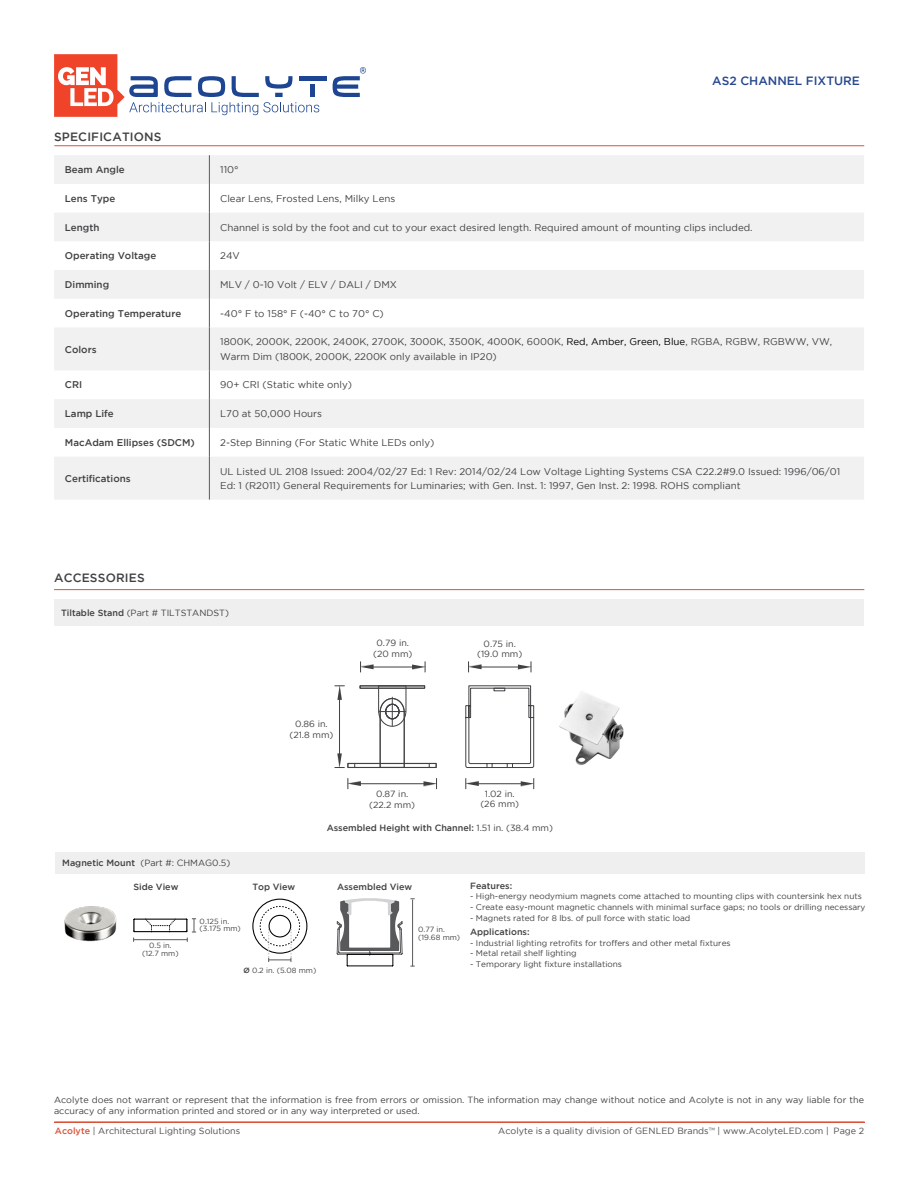
<style>
.page{position:relative;width:918px;height:1188px;background:#fff}
.page>*{position:absolute;margin:0;border:0;box-sizing:border-box;transform-origin:0 0}
.t1{font:500 12px "Gotham";letter-spacing:.015em;color:#414042}
.t2{font:500 12px "Gotham";color:#26478e}
.t3{font:9.75px/14.2px "Gotham";color:#414042}
.t4{font:500 9.75px "Gotham";color:#414042}
.t5{font:9px/10.8px "Gotham";color:#414042;text-align:center}
.t6{font:9px "Gotham";color:#4a4a4b}
.t7{font:500 9px "Gotham";color:#414042}
.t8{font:8.25px "Gotham";color:#414042}
.t9{font:7.5px/7.5px "Gotham";color:#414042}
.s1{color:#000}
.s2{font-weight:500}
.s3{font-weight:400}
.s4{font-weight:500;color:#db5337}
.s5{color:#58595b}
</style>
<div class="page">
<svg style="left:54px;top:54px;width:265px;height:63px"></svg>
<div style="left:310px;top:85px;width:5px;height:12px;background:#1d4592"></div>
<hr style="left:299px;top:76px;width:27px;height:4px;background:#1d4592">
<svg style="left:333px;top:67px;width:33px;height:30px"></svg>
<hr style="left:54px;top:145px;width:810px;height:1px;background:#db5337">
<hr style="left:54px;top:1122px;width:811px;height:1px;background:#db5337">
<div style="left:55px;top:852px;width:810px;height:22px;background:#efeff0"></div>
<div style="left:252px;top:899px;width:55px;height:55px;border:1px solid #000;border-radius:50%"></div>
<svg style="left:133px;top:918px;width:63px;height:24px"></svg>
<img style="left:64px;top:906px;width:53px;height:36px">
<svg style="left:337px;top:898px;width:66px;height:69px"></svg>
<svg style="left:260px;top:906px;width:40px;height:56px"></svg>
<div style="left:54px;top:599px;width:810px;height:27px;background:#efeff0"></div>
<div style="left:348px;top:763px;width:88px;height:5px;border:1px solid #414042"></div>
<svg style="left:378px;top:685px;width:28px;height:83px"></svg>
<svg style="left:465px;top:685px;width:69px;height:83px"></svg>
<img style="left:559px;top:693px;width:65px;height:72px">
<hr style="left:339px;top:695px;width:1px;height:67px;background:#414042">
<svg style="left:335px;top:753px;width:10px;height:15px"></svg>
<svg style="left:335px;top:686px;width:10px;height:14px"></svg>
<hr style="left:356px;top:783px;width:76px;height:1px;background:#414042">
<svg style="left:424px;top:778px;width:13px;height:11px"></svg>
<svg style="left:348px;top:778px;width:13px;height:11px"></svg>
<hr style="left:369px;top:667px;width:51px;height:1px;background:#414042">
<svg style="left:412px;top:661px;width:14px;height:11px"></svg>
<svg style="left:360px;top:661px;width:14px;height:11px"></svg>
<hr style="left:474px;top:783px;width:55px;height:1px;background:#414042">
<svg style="left:521px;top:778px;width:13px;height:11px"></svg>
<svg style="left:466px;top:778px;width:13px;height:11px"></svg>
<hr style="left:477px;top:667px;width:49px;height:1px;background:#414042">
<svg style="left:518px;top:661px;width:14px;height:11px"></svg>
<svg style="left:468px;top:661px;width:14px;height:11px"></svg>
<hr style="left:54px;top:589px;width:810px;height:1px;background:#db5336">
<svg style="left:54px;top:155px;width:810px;height:345px;fill:#f1f1f2"></svg>
<svg style="left:209px;top:155px;width:1px;height:173px"></svg>
<hr style="left:209px;top:328px;width:1px;height:42px;background:#58595b">
<svg style="left:209px;top:370px;width:1px;height:87px"></svg>
<hr style="left:209px;top:457px;width:1px;height:43px;background:#58595b">
<hr style="left:412px;top:900px;width:1px;height:66px;background:#58595b">
<p class="t1" style="left:54px;top:129px;width:109px">SPECIFICATIONS</p>
<p class="t2" style="left:712px;top:74px;width:149px">AS2 CHANNEL FIXTURE</p>
<p class="t4" style="left:65px;top:164px;width:61px">Beam Angle</p>
<p class="t3" style="left:220px;top:162px;width:20px">110°</p>
<p class="t4" style="left:65px;top:193px;width:52px">Lens Type</p>
<p class="t3" style="left:220px;top:191px;width:177px">Clear Lens, Frosted Lens, Milky Lens</p>
<p class="t4" style="left:65px;top:222px;width:36px">Length</p>
<p class="t3" style="left:220px;top:220px;width:534px">Channel is sold by the foot and cut to your exact desired length. Required amount of mounting clips included.</p>
<p class="t4" style="left:65px;top:250px;width:93px">Operating Voltage</p>
<p class="t3" style="left:220px;top:249px;width:21px">24V</p>
<p class="t4" style="left:65px;top:279px;width:46px">Dimming</p>
<p class="t3" style="left:220px;top:277px;width:178px">MLV / 0-10 Volt / ELV / DALI / DMX</p>
<p class="t4" style="left:65px;top:308px;width:118px">Operating Temperature</p>
<p class="t3" style="left:220px;top:306px;width:165px">-40° F to 158° F (-40° C to 70° C)</p>
<p class="t4" style="left:65px;top:344px;width:33px">Colors</p>
<p class="t3" style="left:220px;top:335px;width:614px">1800K, 2000K, 2200K, 2400K, 2700K, 3000K, 3500K, 4000K, 6000K, <span class="s1">Red, Amber, Green, Blue</span>, RGBA, RGBW, RGBWW, VW,<br>Warm Dim (1800K, 2000K, 2200K only available in IP20)</p>
<p class="t4" style="left:65px;top:379px;width:19px">CRI</p>
<p class="t3" style="left:220px;top:378px;width:133px">90+ CRI (Static white only)</p>
<p class="t4" style="left:65px;top:408px;width:50px">Lamp Life</p>
<p class="t3" style="left:220px;top:406px;width:103px">L70 at 50,000 Hours</p>
<p class="t4" style="left:65px;top:437px;width:131px">MacAdam Ellipses (SDCM)</p>
<p class="t3" style="left:220px;top:435px;width:216px">2-Step Binning (For Static White LEDs only)</p>
<p class="t4" style="left:65px;top:473px;width:67px">Certifications</p>
<p class="t3" style="left:220px;top:464px;width:622px">UL Listed UL 2108 Issued: 2004/02/27 Ed: 1 Rev: 2014/02/24 Low Voltage Lighting Systems CSA C22.2#9.0 Issued: 1996/06/01<br>Ed: 1 (R2011) General Requirements for Luminaries; with Gen. Inst. 1: 1997, Gen Inst. 2: 1998. ROHS compliant</p>
<p class="t1" style="left:54px;top:571px;width:92px">ACCESSORIES</p>
<p class="t5" style="left:61px;top:607px;width:170px"><span class="s2">Tiltable Stand</span> (Part # TILTSTANDST)</p>
<p class="t5" style="left:62px;top:857px;width:170px"><span class="s2">Magnetic Mount</span> (Part #: CHMAG0.5)</p>
<p class="t5" style="left:289px;top:718px;width:45px">0.86 in. (21.8 mm)</p>
<p class="t5" style="left:373px;top:638px;width:41px">0.79 in. (20 mm)</p>
<p class="t5" style="left:369px;top:788px;width:47px">0.87 in. (22.2 mm)</p>
<p class="t5" style="left:477px;top:638px;width:47px">0.75 in. (19.0 mm)</p>
<p class="t5" style="left:480px;top:788px;width:40px">1.02 in. (26 mm)</p>
<p class="t7" style="left:327px;top:823px;width:228px">Assembled Height with Channel: <span class="s3">1.51 in. (38.4 mm)</span></p>
<p class="t7" style="left:133px;top:882px;width:47px">Side View</p>
<p class="t7" style="left:252px;top:882px;width:44px">Top View</p>
<p class="t7" style="left:337px;top:882px;width:77px">Assembled View</p>
<p class="t7" style="left:470px;top:880px;width:44px">Features:</p>
<p class="t8" style="left:470px;top:892px;width:393px">- High-energy neodymium magnets come attached to mounting clips with countersink hex nuts</p>
<p class="t8" style="left:470px;top:903px;width:397px">- Create easy-mount magnetic channels with minimal surface gaps; no tools or drilling necessary</p>
<p class="t8" style="left:470px;top:914px;width:222px">- Magnets rated for 8 lbs. of pull force with static load</p>
<p class="t7" style="left:470px;top:927px;width:61px">Applications:</p>
<p class="t8" style="left:470px;top:938px;width:262px">- Industrial lighting retrofits for troffers and other metal fixtures</p>
<p class="t8" style="left:470px;top:949px;width:108px">- Metal retail shelf lighting</p>
<p class="t8" style="left:470px;top:960px;width:153px">- Temporary light fixture installations</p>
<p class="t9" style="left:200px;top:917px;width:43px">0.125 in. (3.175 mm)</p>
<p class="t9" style="left:418px;top:926px;width:43px">0.77 in. (19.68 mm)</p>
<p class="t9" style="left:142px;top:942px;width:38px;text-align:center">0.5 in. (12.7 mm)</p>
<p class="t9" style="left:244px;top:967px;width:74px"><span class="s2">Ø</span> 0.2 in. (5.08 mm)</p>
<p class="t5" style="left:54px;top:1095px;width:812px;text-align:left">Acolyte does not warrant or represent that the information is free from errors or omission. The information may change without notice and Acolyte is not in any way liable for the accuracy of any information printed and stored or in any way interpreted or used.</p>
<p class="t6" style="left:55px;top:1126px;width:187px"><span class="s4">Acolyte</span> | Architectural Lighting Solutions</p>
<p class="t6" style="left:498px;top:1126px;width:367px">Acolyte is a quality division of GENLED Brands<span class="s5">™</span> | www.AcolyteLED.com | Page 2</p>
</div>
